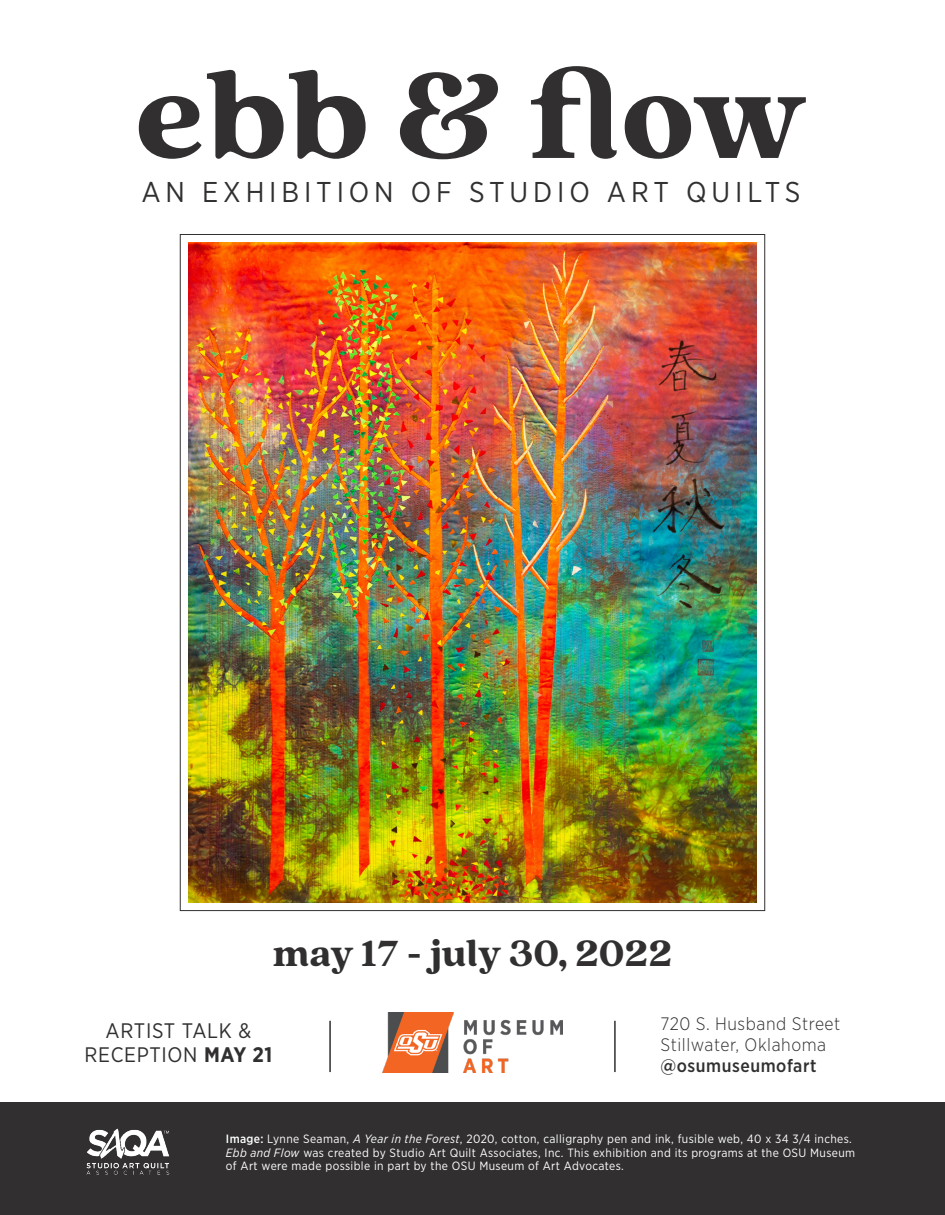
<style>
.page{position:relative;width:945px;height:1215px;background:#fff}
.page>*{position:absolute;margin:0;border:0;box-sizing:border-box;transform-origin:0 0}
.t1{font:900 134.7px "Quincy CF";color:#312f30}
.t2{font:900 40.5px "Quincy CF";color:#312f30}
.t3{font:28.65px "Gotham Narrow";letter-spacing:.17em;color:#312f30}
.t4{font:21px "Gotham Narrow";letter-spacing:.03em;color:#312f30}
.t5{font:300 18px "Gotham Narrow";letter-spacing:.03em;color:#312f30}
.t6{font:500 18px "Gotham Narrow";letter-spacing:.03em;color:#312f30}
.t7{font:12px/13.5px "Gotham Narrow";letter-spacing:.03em;color:#fff}
.s1{font-weight:700}
.s2{font-weight:500}
.s3{font-style:italic}
</style>
<div class="page">
<div style="left:0;top:1103px;width:945px;height:112px;background:#312f30"></div>
<img style="left:188px;top:242px;width:569px;height:661px">
<img style="left:383px;top:1012px;width:179px;height:60px">
<hr style="left:614px;top:1021px;width:2px;height:51px;background:#312f30">
<hr style="left:329px;top:1021px;width:2px;height:51px;background:#312f30">
<img style="left:86px;top:1128px;width:84px;height:47px">
<p class="t1" style="left:135px;top:19px;width:674px">ebb &amp; flow</p>
<p class="t3" style="left:141px;top:174px;width:661px">AN EXHIBITION OF STUDIO ART QUILTS</p>
<p class="t2" style="left:273px;top:924px;width:401px">may 17 - july 30, 2022</p>
<p class="t4" style="left:106px;top:1017px;width:147px">ARTIST TALK &amp;</p>
<p class="t4" style="left:85px;top:1041px;width:189px">RECEPTION <span class="s1">MAY 21</span></p>
<p class="t5" style="left:660px;top:1013px;width:181px">720 S. Husband Street</p>
<p class="t5" style="left:660px;top:1034px;width:167px">Stillwater, Oklahoma</p>
<p class="t6" style="left:660px;top:1054px;width:158px">@osumuseumofart</p>
<p class="t7" style="left:226px;top:1132px;width:628px"><span class="s2">Image:</span> Lynne Seaman, <span class="s3">A Year in the Forest</span>, 2020, cotton, calligraphy pen and ink, fusible web, 40 x 34 3/4 inches.</p>
<p class="t7" style="left:226px;top:1146px;width:631px"><span class="s3">Ebb and Flow</span> was created by Studio Art Quilt Associates, Inc. This exhibition and its programs at the OSU Museum of Art were made possible in part by the OSU Museum of Art Advocates.</p>
</div>
